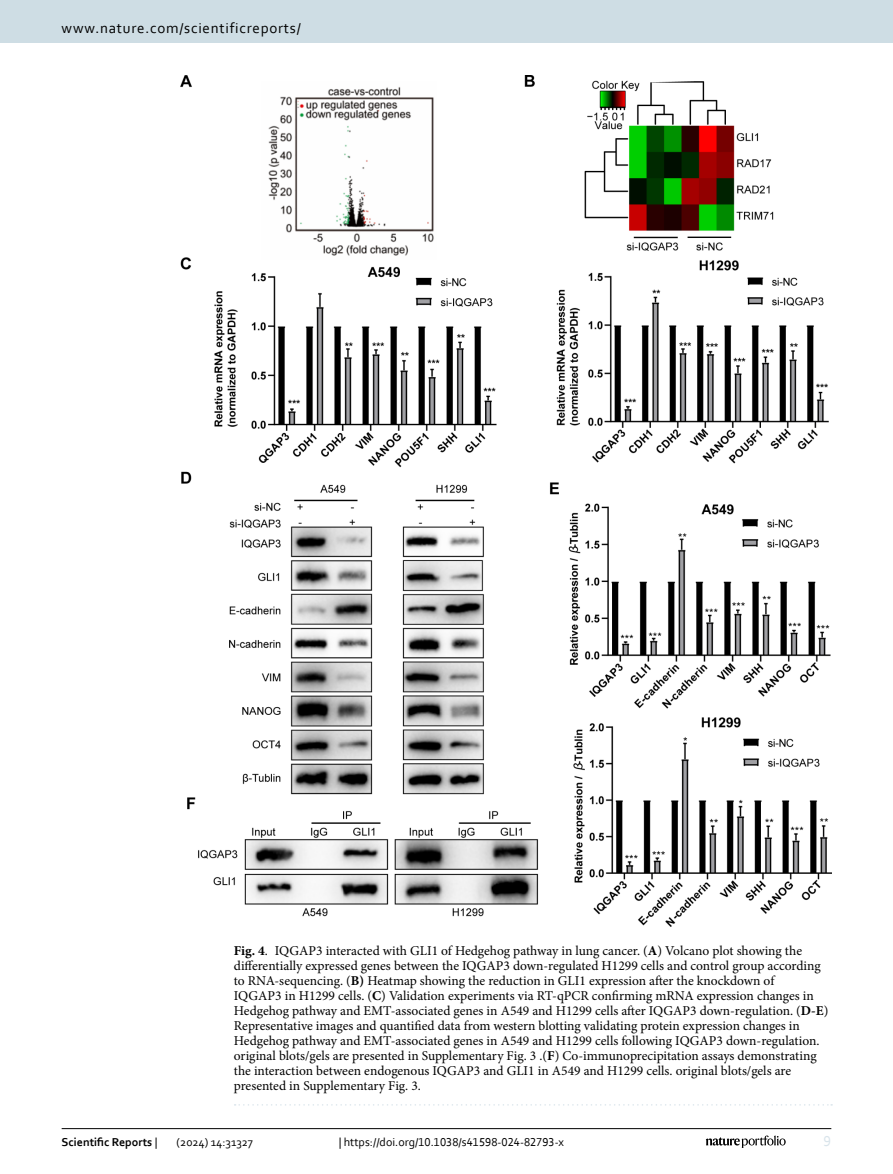
<style>
.page{position:relative;width:893px;height:1174px;background:#fff}
.page>*{position:absolute;margin:0;border:0;box-sizing:border-box;transform-origin:0 0}
.t1{font:15px "Corbel";letter-spacing:.05em;color:#000}
.t2{font:15px "Corbel";color:#d9e4eb}
.Figure_Caption{font:13.5px/15px "Minion Pro";color:#000}
.t3{font:12px "Corbel";color:#000}
.t4{font:700 12px "Corbel";color:#000}
.s1{font-weight:700}
.s2{font-weight:400}
</style>
<div class="page">
<img style="left:180px;top:76px;width:651px;height:850px">
<svg style="left:235px;top:1104px;width:597px;height:1px"></svg>
<hr style="left:62px;top:1128px;width:769px;height:1px;background:#000">
<svg style="left:706px;top:1135px;width:80px;height:12px"></svg>
<div style="left:0;top:0;width:893px;height:43px;background:#cedde4"></div>
<p class="t1" style="left:62px;top:18px;width:241px">www.nature.com/scientificreports/</p>
<p class="Figure_Caption" style="left:234px;top:942px;width:596px"><span class="s1">Fig. 4</span>. IQGAP3 interacted with GLI1 of Hedgehog pathway in lung cancer. (<span class="s1">A</span>) Volcano plot showing the differentially expressed genes between the IQGAP3 down-regulated H1299 cells and control group according to RNA-sequencing. (<span class="s1">B)</span> Heatmap showing the reduction in GLI1 expression after the knockdown of<br>IQGAP3 in H1299 cells. (<span class="s1">C</span>) Validation experiments via RT-qPCR confirming mRNA expression changes in Hedgehog pathway and EMT-associated genes in A549 and H1299 cells after IQGAP3 down-regulation. (<span class="s1">D-E</span>)<br>Representative images and quantified data from western blotting validating protein expression changes in Hedgehog pathway and EMT-associated genes in A549 and H1299 cells following IQGAP3 down-regulation. original blots/gels are presented in Supplementary Fig. 3 .(<span class="s1">F</span>) Co-immunoprecipitation assays demonstrating the interaction between endogenous IQGAP3 and GLI1 in A549 and H1299 cells. original blots/gels are presented in Supplementary Fig. 3.</p>
<p class="t4" style="left:62px;top:1134px;width:97px">Scientific Reports <span class="s2">|</span></p>
<p class="t3" style="left:177px;top:1134px;width:78px">(2024) 14:31327</p>
<p class="t3" style="left:339px;top:1134px;width:227px">| https://doi.org/10.1038/s41598-024-82793-x</p>
<p class="t2" style="left:824px;top:1132px;width:9px">9</p>
</div>
